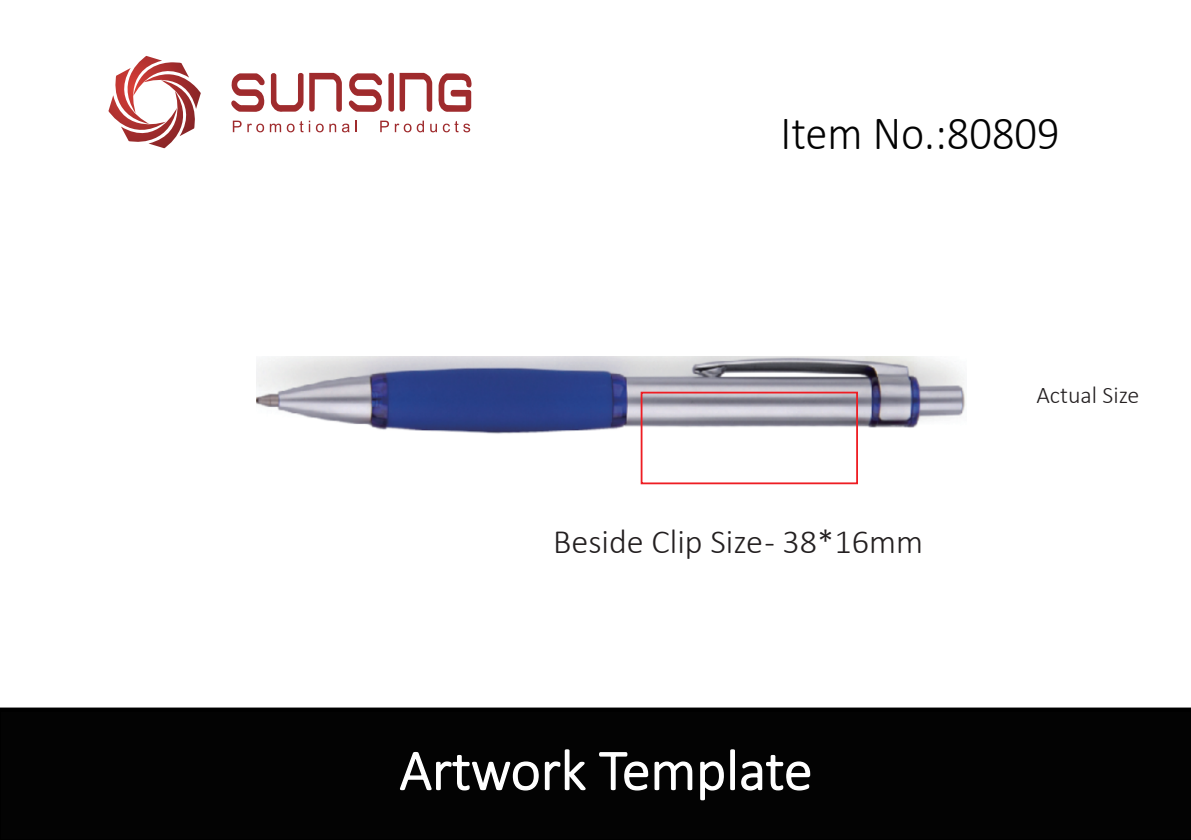
<style>
.page{position:relative;width:1191px;height:840px;background:#fff}
.page>*{position:absolute;margin:0;border:0;box-sizing:border-box;transform-origin:0 0}
.t1{font:300 57.8px "Calibri";color:#fff}
.t2{font:300 48px "Calibri";color:#030303;scale:.93 1}
.t3{font:300 34.2px "Calibri";color:#231f20}
.t4{font:300 24px "Calibri";color:#231f20}
</style>
<div class="page">
<img style="left:256px;top:356px;width:710px;height:78px">
<svg style="left:231px;top:73px;width:34px;height:39px"></svg>
<svg style="left:271px;top:73px;width:32px;height:39px"></svg>
<svg style="left:309px;top:73px;width:33px;height:39px"></svg>
<svg style="left:348px;top:73px;width:34px;height:39px"></svg>
<div style="left:388px;top:73px;width:6px;height:39px;background:#9f2b2d;border-radius:2px"></div>
<svg style="left:399px;top:73px;width:33px;height:39px"></svg>
<svg style="left:438px;top:73px;width:33px;height:39px"></svg>
<svg style="left:233px;top:121px;width:31px;height:11px"></svg>
<svg style="left:270px;top:123px;width:11px;height:9px"></svg>
<svg style="left:287px;top:121px;width:16px;height:11px"></svg>
<svg style="left:316px;top:123px;width:20px;height:9px"></svg>
<svg style="left:342px;top:121px;width:15px;height:11px"></svg>
<svg style="left:380px;top:121px;width:9px;height:11px"></svg>
<svg style="left:395px;top:123px;width:16px;height:9px"></svg>
<svg style="left:417px;top:121px;width:7px;height:11px"></svg>
<svg style="left:430px;top:124px;width:7px;height:8px"></svg>
<svg style="left:443px;top:121px;width:27px;height:11px"></svg>
<svg style="left:108px;top:56px;width:93px;height:93px"></svg>
<div style="left:0;top:711px;width:1191px;height:128px;background:#030303"></div>
<svg style="left:0;top:707px;width:1191px;height:4px;fill:#000"></svg>
<svg style="left:399px;top:745px;width:188px;height:51px"></svg>
<svg style="left:598px;top:750px;width:95px;height:40px"></svg>
<svg style="left:699px;top:747px;width:112px;height:54px"></svg>
<div style="left:640px;top:391px;width:218px;height:93px;border:2px solid #ee1d23"></div>
<h2 class="t2" style="left:780px;top:104px;width:302px">Item No.:80809</h2>
<p class="t3" style="left:553px;top:520px;width:371px">Beside Clip Size - 38*16mm</p>
<h1 class="t1" style="left:399px;top:733px;width:414px">Artwork Template</h1>
<p class="t4" style="left:1036px;top:380px;width:104px">Actual Size</p>
</div>
